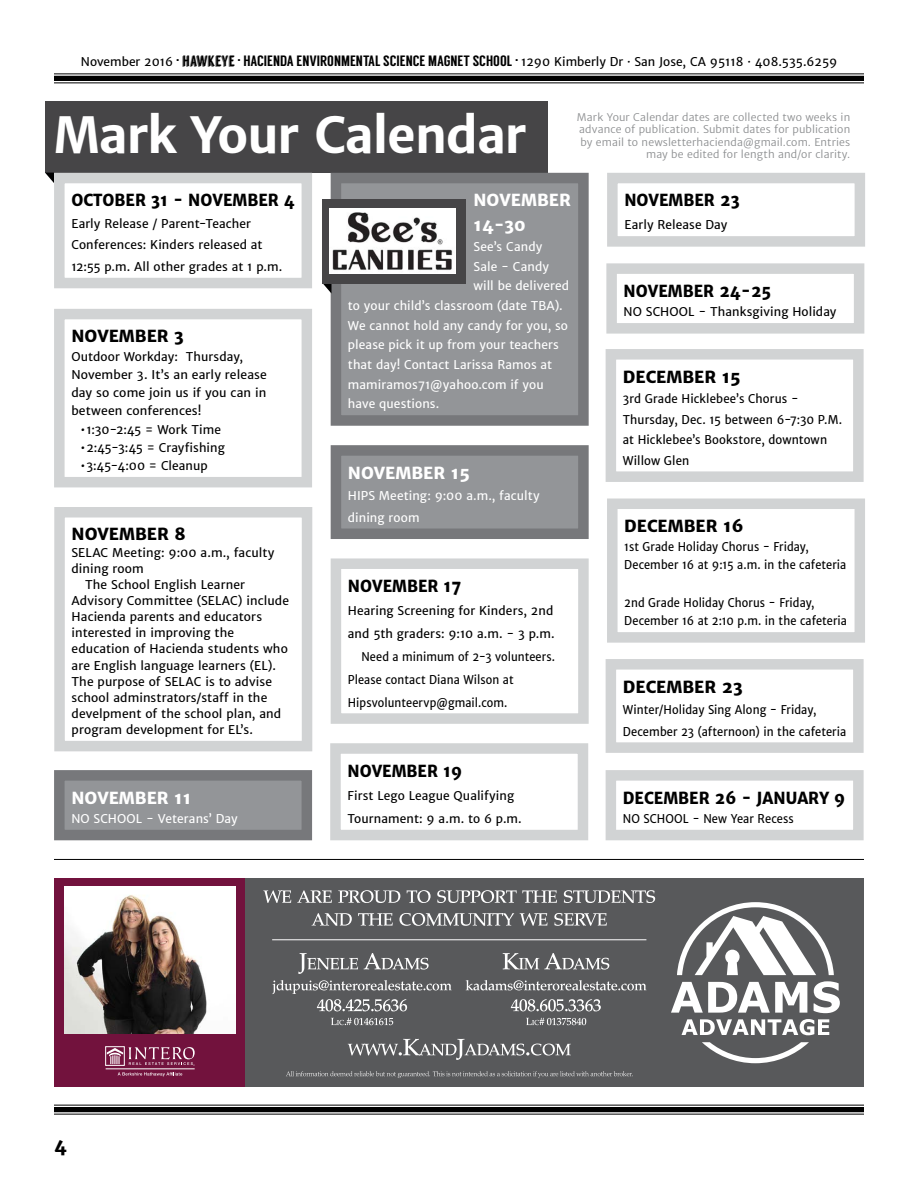
<style>
.page{position:relative;width:918px;height:1188px;background:#fff}
.page>*{position:absolute;margin:0;border:0;box-sizing:border-box;transform-origin:0 0}
.t1{font:700 49.5px "Merriweather Sans";letter-spacing:-.03em;color:#fff}
.t2{font:800 18px "Merriweather Sans";color:#000}
.t3{font:800 16.5px "Merriweather Sans";color:#000;scale:.93 1}
.t4{font:800 16.5px "Merriweather Sans";color:#000}
.t5{font:800 16.5px/25px "Merriweather Sans";color:#fff}
.t6{font:12px/18.3px "Merriweather Sans";letter-spacing:.01em;color:#000}
.t7{font:12px/21.6px "Merriweather Sans";letter-spacing:.01em;color:#fff}
.t8{font:12px/18.8px "Merriweather Sans";letter-spacing:.01em;color:#000;scale:.92 1}
.t9{font:12px/20.5px "Merriweather Sans";letter-spacing:.01em;color:#000;scale:.96 1}
.t10{font:12px/21.6px "Merriweather Sans";letter-spacing:.01em;color:#000;scale:.93 1}
.t11{font:10.5px/12.6px "Merriweather Sans";letter-spacing:.01em;color:#8a8c8e;text-align:justify}
.s1{font-family:"Langdon";font-size:15px}
</style>
<div class="page">
<div style="left:54px;top:76px;width:810px;height:5px;background:#000"></div>
<hr style="left:54px;top:74px;width:810px;height:1px;background:#000">
<hr style="left:54px;top:82px;width:810px;height:1px;background:#000">
<div style="left:54px;top:1107px;width:810px;height:5px;background:#000"></div>
<hr style="left:54px;top:1114px;width:810px;height:1px;background:#000">
<hr style="left:54px;top:1105px;width:810px;height:1px;background:#000">
<div style="left:45px;top:101px;width:503px;height:72px;background:#464547"></div>
<svg style="left:45px;top:173px;width:9px;height:10px"></svg>
<div style="left:606px;top:349px;width:258px;height:133px;border:10px solid #d1d3d4"></div>
<div style="left:54px;top:507px;width:258px;height:244px;border:10px solid #d1d3d4"></div>
<div style="left:54px;top:173px;width:258px;height:115px;border:10px solid #d1d3d4"></div>
<div style="left:606px;top:770px;width:258px;height:70px;border:10px solid #d1d3d4"></div>
<hr style="left:54px;top:859px;width:810px;height:1px;background:#000">
<div style="left:336px;top:178px;width:247px;height:242px;background:#939598"></div>
<div style="left:331px;top:173px;width:258px;height:253px;border:10px solid #77787b"></div>
<div style="left:607px;top:499px;width:258px;height:144px;border:10px solid #d1d3d4"></div>
<div style="left:606px;top:659px;width:258px;height:94px;border:10px solid #d1d3d4"></div>
<div style="left:336px;top:450px;width:247px;height:84px;background:#939598"></div>
<div style="left:331px;top:445px;width:258px;height:94px;border:10px solid #77787b"></div>
<div style="left:59px;top:775px;width:248px;height:60px;background:#939598"></div>
<div style="left:54px;top:770px;width:258px;height:70px;border:10px solid #77787b"></div>
<div style="left:54px;top:309px;width:258px;height:178px;border:10px solid #d1d3d4"></div>
<svg style="left:323px;top:284px;width:9px;height:10px"></svg>
<div style="left:322px;top:200px;width:144px;height:84px;background:#464547"></div>
<img style="left:330px;top:208px;width:125px;height:66px">
<div style="left:607px;top:173px;width:258px;height:74px;border:10px solid #d1d3d4"></div>
<div style="left:606px;top:263px;width:258px;height:71px;border:10px solid #d1d3d4"></div>
<div style="left:331px;top:558px;width:258px;height:166px;border:10px solid #d1d3d4"></div>
<div style="left:330px;top:743px;width:258px;height:97px;border:10px solid #d1d3d4"></div>
<div style="left:151px;top:878px;width:713px;height:209px;background:#58595b"></div>
<div style="left:54px;top:878px;width:191px;height:209px;background:#72123d"></div>
<img style="left:65px;top:886px;width:170px;height:147px">
<div style="left:105px;top:1047px;width:19px;height:19px;border:1px solid #fff"></div>
<svg style="left:107px;top:1047px;width:88px;height:19px"></svg>
<svg style="left:118px;top:1072px;width:64px;height:4px"></svg>
<hr style="left:106px;top:1069px;width:89px;height:1px;background:#fff">
<svg style="left:671px;top:982px;width:136px;height:31px"></svg>
<svg style="left:814px;top:981px;width:26px;height:32px"></svg>
<svg style="left:682px;top:1019px;width:147px;height:16px"></svg>
<svg style="left:677px;top:902px;width:157px;height:73px"></svg>
<svg style="left:702px;top:1042px;width:107px;height:21px"></svg>
<svg style="left:286px;top:1071px;width:347px;height:7px"></svg>
<svg style="left:331px;top:1018px;width:62px;height:7px"></svg>
<svg style="left:272px;top:980px;width:180px;height:31px"></svg>
<svg style="left:298px;top:953px;width:131px;height:21px"></svg>
<svg style="left:526px;top:1018px;width:60px;height:7px"></svg>
<svg style="left:511px;top:999px;width:90px;height:12px"></svg>
<svg style="left:466px;top:980px;width:180px;height:10px"></svg>
<svg style="left:503px;top:953px;width:106px;height:17px"></svg>
<svg style="left:348px;top:1039px;width:223px;height:21px"></svg>
<svg style="left:312px;top:913px;width:295px;height:13px"></svg>
<svg style="left:263px;top:890px;width:392px;height:13px"></svg>
<hr style="left:272px;top:939px;width:374px;height:1px;background:#fff">
<p class="t6" style="left:81px;top:52px;width:758px">November 2016 <sup>.</sup> <span class="s1">HAWKEYE </span><sup>.</sup> <span class="s1">HACIENDA ENVIRONMENTAL SCIENCE MAGNET SCHOOL </span><sup>.</sup> 1290 Kimberly Dr · San Jose, CA 95118 · 408.535.6259</p>
<h1 class="t1" style="left:54px;top:105px;width:475px">Mark Your Calendar</h1>
<p class="t11" style="left:577px;top:111px;width:275px">Mark Your Calendar dates are collected two weeks in advance of publication. Submit dates for publication by email to newsletterhacienda@gmail.com. Entries</p>
<p class="t11" style="left:646px;top:148px;width:206px">may be edited for length and/or clarity.</p>
<h3 class="t3" style="left:71px;top:190px;width:242px">OCTOBER 31 - NOVEMBER 4</h3>
<p class="t6" style="left:71px;top:213px;width:213px;line-height:21.6px">Early Release / Parent-Teacher<br>Conferences: Kinders released at<br>12:55 p.m. All other grades at 1 p.m.</p>
<h3 class="t4" style="left:71px;top:326px;width:114px">NOVEMBER 3</h3>
<p class="t6" style="left:71px;top:347px;width:197px">Outdoor Workday: Thursday,<br>November 3. It’s an early release day so come join us if you can in between conferences!</p>
<p class="t6" style="left:80px;top:420px;width:142px">•1:30-2:45 = Work Time</p>
<p class="t6" style="left:80px;top:439px;width:146px">•2:45-3:45 = Crayfishing</p>
<p class="t6" style="left:80px;top:457px;width:129px">•3:45-4:00 = Cleanup</p>
<h3 class="t4" style="left:72px;top:524px;width:116px">NOVEMBER 8</h3>
<p class="t6" style="left:72px;top:543px;width:204px">SELAC Meeting: 9:00 a.m., faculty</p>
<p class="t6" style="left:72px;top:559px;width:74px">dining room</p>
<p class="t6" style="left:85px;top:576px;width:162px">The School English Learner</p>
<p class="t6" style="left:72px;top:592px;width:219px">Advisory Committee (SELAC) include</p>
<p class="t6" style="left:72px;top:608px;width:192px">Hacienda parents and educators</p>
<p class="t6" style="left:72px;top:624px;width:164px">interested in improving the</p>
<p class="t6" style="left:72px;top:640px;width:218px">education of Hacienda students who</p>
<p class="t6" style="left:72px;top:656px;width:206px">are English language learners (EL).</p>
<p class="t6" style="left:72px;top:672px;width:202px">The purpose of SELAC is to advise</p>
<p class="t6" style="left:72px;top:688px;width:197px">school adminstrators/staff in the</p>
<p class="t6" style="left:72px;top:705px;width:211px">develpment of the school plan, and</p>
<p class="t6" style="left:72px;top:721px;width:183px">program development for EL’s.</p>
<h3 class="t5" style="left:71px;top:785px;width:121px">NOVEMBER 11</h3>
<p class="t7" style="left:71px;top:808px;width:168px">NO SCHOOL - Veterans’ Day</p>
<h3 class="t5" style="left:473px;top:188px;width:99px">NOVEMBER<br>14-30</h3>
<p class="t7" style="left:473px;top:236px;width:70px">See’s Candy</p>
<p class="t7" style="left:473px;top:256px;width:77px">Sale - Candy</p>
<p class="t7" style="left:473px;top:275px;width:97px">will be delivered</p>
<p class="t7" style="left:348px;top:295px;width:216px">to your child’s classroom (date TBA).</p>
<p class="t7" style="left:348px;top:315px;width:222px">We cannot hold any candy for you, so</p>
<p class="t7" style="left:348px;top:334px;width:213px">please pick it up from your teachers</p>
<p class="t7" style="left:348px;top:354px;width:206px">that day! Contact Larissa Ramos at</p>
<p class="t7" style="left:348px;top:374px;width:197px">mamiramos71@yahoo.com if you</p>
<p class="t7" style="left:348px;top:393px;width:93px">have questions.</p>
<h3 class="t5" style="left:348px;top:460px;width:124px">NOVEMBER 15</h3>
<p class="t7" style="left:348px;top:485px;width:193px">HIPS Meeting: 9:00 a.m., faculty dining room</p>
<h3 class="t3" style="left:348px;top:576px;width:124px">NOVEMBER 17</h3>
<p class="t6" style="left:348px;top:602px;width:207px">Hearing Screening for Kinders, 2nd</p>
<p class="t6" style="left:348px;top:624px;width:208px">and 5th graders: 9:10 a.m. - 3 p.m.</p>
<p class="t8" style="left:361px;top:647px;width:212px">Need a minimum of 2-3 volunteers.</p>
<p class="t8" style="left:348px;top:670px;width:182px">Please contact Diana Wilson at</p>
<p class="t8" style="left:348px;top:693px;width:175px">Hipsvolunteervp@gmail.com.</p>
<h3 class="t3" style="left:347px;top:761px;width:125px">NOVEMBER 19</h3>
<p class="t6" style="left:347px;top:784px;width:176px;line-height:23.1px">First Lego League Qualifying<br>Tournament: 9 a.m. to 6 p.m.</p>
<h3 class="t3" style="left:624px;top:190px;width:126px">NOVEMBER 23</h3>
<p class="t6" style="left:624px;top:216px;width:105px">Early Release Day</p>
<h3 class="t3" style="left:624px;top:281px;width:161px">NOVEMBER 24-25</h3>
<p class="t6" style="left:624px;top:303px;width:214px">NO SCHOOL - Thanksgiving Holiday</p>
<h3 class="t4" style="left:623px;top:366px;width:120px">DECEMBER 15</h3>
<p class="t9" style="left:623px;top:389px;width:230px">3rd Grade Hicklebee’s Chorus -<br>Thursday, Dec. 15 between 6-7:30 P.M. at Hicklebee’s Bookstore, downtown<br>Willow Glen</p>
<h3 class="t4" style="left:624px;top:516px;width:121px">DECEMBER 16</h3>
<p class="t8" style="left:624px;top:537px;width:243px">1st Grade Holiday Chorus - Friday,<br>December 16 at 9:15 a.m. in the cafeteria</p>
<p class="t8" style="left:624px;top:593px;width:244px">2nd Grade Holiday Chorus - Friday,<br>December 16 at 2:10 p.m. in the cafeteria</p>
<h3 class="t4" style="left:623px;top:676px;width:121px">DECEMBER 23</h3>
<p class="t10" style="left:623px;top:699px;width:242px">Winter/Holiday Sing Along - Friday,<br>December 23 (afternoon) in the cafeteria</p>
<h3 class="t3" style="left:623px;top:787px;width:240px">DECEMBER 26 - JANUARY 9</h3>
<p class="t10" style="left:623px;top:808px;width:185px">NO SCHOOL - New Year Recess</p>
<h2 class="t2" style="left:54px;top:1134px;width:14px">4</h2>
</div>
